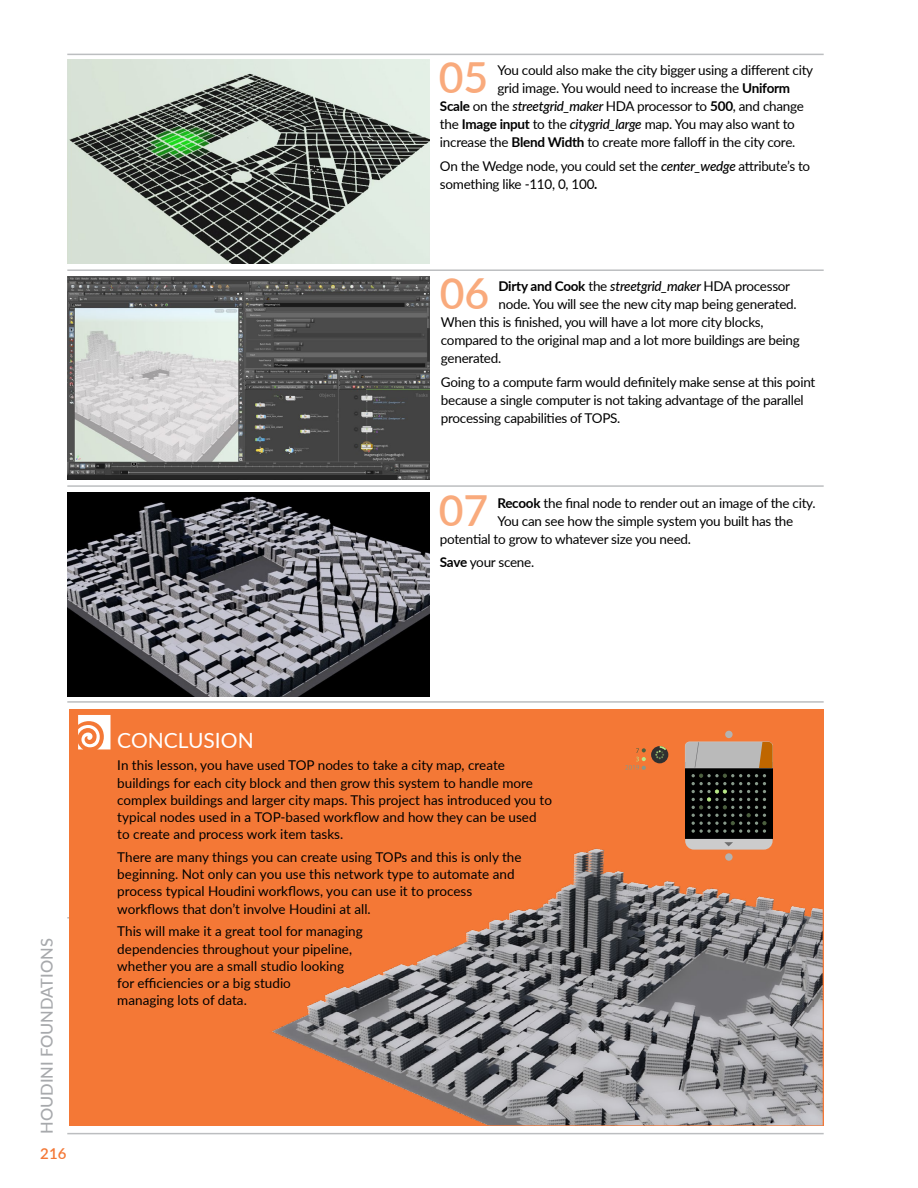
<style>
.page{position:relative;width:918px;height:1188px;background:#fff}
.page>*{position:absolute;margin:0;border:0;box-sizing:border-box;transform-origin:0 0}
.t1{font:600 42.75px "Lato";color:#f9aa7c}
.t2{font:21px "Lato";color:#fff}
.t3{font:500 16.5px "Lato";color:#a7a9ac}
.t4{font:600 15px "Lato";color:#f47836}
.t5{font:13.5px/18px "Lato";letter-spacing:-.02em;color:#000}
.t6{font:13.5px/17.2px "Lato";color:#000}
.t7{font:italic 500 13.5px "Lato";letter-spacing:-.02em;color:#000}
.s1{font-weight:700}
.s2{font-weight:500;font-style:italic}
.s3{font-weight:700;font-style:normal}
.s4{font-weight:400;font-style:normal}
</style>
<div class="page">
<img style="left:68px;top:276px;width:361px;height:204px">
<img style="left:67px;top:493px;width:362px;height:203px">
<img style="left:67px;top:60px;width:362px;height:203px">
<hr style="left:67px;top:1133px;width:757px;height:1px;background:#bcbec0">
<hr style="left:67px;top:917px;width:757px;height:2px;background:#bcbec0">
<hr style="left:67px;top:701px;width:757px;height:2px;background:#bcbec0">
<hr style="left:67px;top:485px;width:757px;height:2px;background:#bcbec0">
<hr style="left:67px;top:269px;width:757px;height:2px;background:#bcbec0">
<hr style="left:67px;top:54px;width:757px;height:1px;background:#bcbec0">
<div style="left:69px;top:709px;width:755px;height:416px;background:#f47836"></div>
<img style="left:272px;top:848px;width:551px;height:277px">
<div style="left:685px;top:762px;width:88px;height:77px;background:#000"></div>
<svg style="left:692px;top:774px;width:75px;height:59px"></svg>
<svg style="left:625px;top:748px;width:21px;height:22px"></svg>
<div style="left:651px;top:746px;width:17px;height:17px;background:#303030;border-radius:50%"></div>
<svg style="left:655px;top:746px;width:11px;height:13px"></svg>
<div style="left:725px;top:731px;width:8px;height:7px;background:#b3b3b3;border-radius:50%"></div>
<div style="left:725px;top:853px;width:8px;height:8px;background:#b3b3b3;border-radius:50%"></div>
<svg style="left:685px;top:742px;width:88px;height:26px;background:#baaea0"></svg>
<svg style="left:685px;top:839px;width:88px;height:11px"></svg>
<svg style="left:78px;top:715px;width:33px;height:34px"></svg>
<h1 class="t1" style="left:439px;top:47px;width:51px">05</h1>
<p class="t5" style="left:497px;top:61px;width:317px">You could also make the city bigger using a different city</p>
<p class="t5" style="left:497px;top:79px;width:294px">grid image. You would need to increase the <span class="s1">Uniform</span></p>
<p class="t5" style="left:440px;top:97px;width:366px"><span class="s1">Scale</span> on the <span class="s2">streetgrid_maker</span> HDA processor to <span class="s1">500</span>, and change</p>
<p class="t5" style="left:440px;top:115px;width:357px">the <span class="s1">Image input</span> to the <span class="s2">citygrid_large</span> map. You may also want to</p>
<p class="t5" style="left:440px;top:133px;width:357px">increase the <span class="s1">Blend Width</span> to create more falloff in the city core.</p>
<p class="t5" style="left:440px;top:156px;width:372px">On the Wedge node, you could set the <span class="s2">center_wedge</span> attribute’s to something like -110, 0, 100<span class="s1">.</span></p>
<h1 class="t1" style="left:440px;top:263px;width:51px">06</h1>
<p class="t7" style="left:498px;top:277px;width:293px"><span class="s3">Dirty and Cook</span> <span class="s4">the</span> streetgrid_maker <span class="s4">HDA processor</span></p>
<p class="t5" style="left:498px;top:295px;width:300px">node. You will see the new city map being generated.</p>
<p class="t5" style="left:441px;top:313px;width:324px">When this is finished, you will have a lot more city blocks,</p>
<p class="t5" style="left:441px;top:331px;width:361px">compared to the original map and a lot more buildings are being</p>
<p class="t5" style="left:441px;top:349px;width:62px">generated.</p>
<p class="t5" style="left:441px;top:372px;width:376px">Going to a compute farm would definitely make sense at this point because a single computer is not taking advantage of the parallel processing capabilities of TOPS.</p>
<h1 class="t1" style="left:439px;top:479px;width:51px">07</h1>
<p class="t5" style="left:497px;top:493px;width:320px"><span class="s1">Recook</span> the final node to render out an image of the city.</p>
<p class="t5" style="left:497px;top:511px;width:297px">You can see how the simple system you built has the</p>
<p class="t5" style="left:440px;top:529px;width:253px">potential to grow to whatever size you need.</p>
<p class="t5" style="left:440px;top:553px;width:96px"><span class="s1">Save</span> your scene.</p>
<p class="t3" style="left:35px;top:1134px;width:197px;rotate:-90deg">HOUDINI FOUNDATIONS</p>
<p class="t4" style="left:40px;top:1143px;width:28px">216</p>
<h2 class="t2" style="left:117px;top:725px;width:138px">CONCLUSION</h2>
<p class="t6" style="left:117px;top:756px;width:436px">In this lesson, you have used TOP nodes to take a city map, create buildings for each city block and then grow this system to handle more complex buildings and larger city maps. This project has introduced you to typical nodes used in a TOP-based workflow and how they can be used to create and process work item tasks.</p>
<p class="t6" style="left:117px;top:848px;width:406px">There are many things you can create using TOPs and this is only the beginning. Not only can you use this network type to automate and process typical Houdini workflows, you can use it to process workflows that don’t involve Houdini at all.</p>
<p class="t6" style="left:117px;top:922px;width:247px">This will make it a great tool for managing dependencies throughout your pipeline, whether you are a small studio looking for efficiencies or a big studio<br>managing lots of data.</p>
</div>
